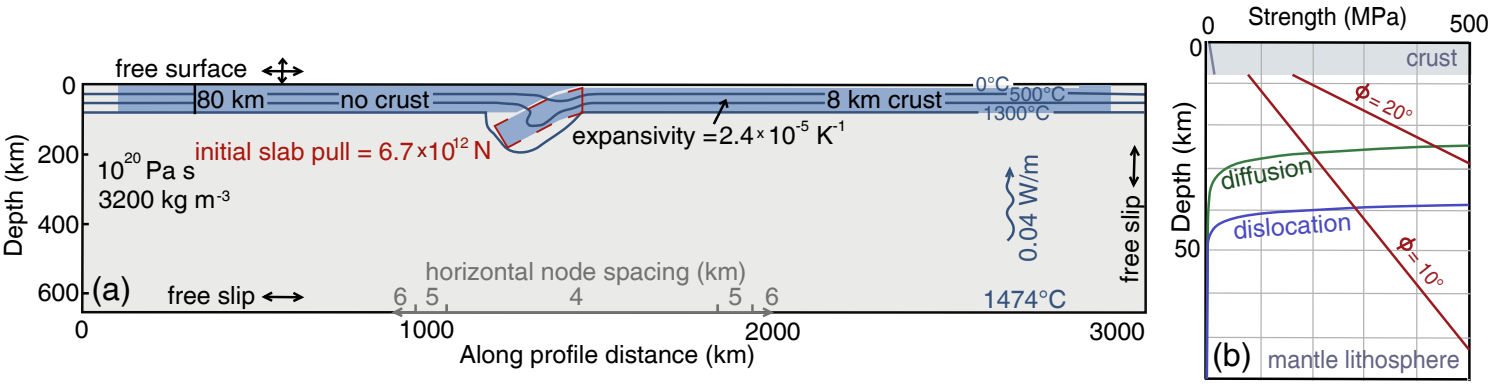
<style>
.page{position:relative;width:1502px;height:389px;background:#fff}
.page>*{position:absolute;margin:0;border:0;box-sizing:border-box;transform-origin:0 0}
.t1{font:32.5px "Helvetica LT Com";color:#000}
.t2{font:25px "Helvetica LT Com";color:#000}
.t3{font:25px/25px "Helvetica LT Com";color:#727272}
.t4{font:25px "Helvetica LT Com";color:#aa170c}
.t5{font:25px "Helvetica LT Com";color:#636384;scale:.94 1}
.t6{font:25px "Helvetica LT Com";color:#000;scale:.94 1}
.t7{font:25px "Helvetica LT Com";color:#35527c}
.t8{font:25px "Helvetica LT Com";color:#4949c1}
.t9{font:25px "Helvetica LT Com";color:#000;scale:1.06 1}
.t10{font:25px "Helvetica LT Com";color:#1d4c23}
.t11{font:20.25px "Helvetica LT Com";color:#9a1b1f;scale:.94 1}
.t12{font:20px "Helvetica LT Com";color:#35527c}
.t13{font:15px "Helvetica LT Com";color:#000}
.t14{font:15px "Helvetica LT Com";color:#8c1303}
.s1{font-size:20px;color:#8c1303}
</style>
<div class="page">
<div style="left:81px;top:82px;width:1066px;height:232px;background:#eaeae9"></div>
<svg style="left:259px;top:289px;width:16px;height:15px"></svg>
<svg style="left:290px;top:289px;width:17px;height:15px"></svg>
<hr style="left:264px;top:295px;width:38px;height:3px;background:#000">
<svg style="left:1127px;top:142px;width:15px;height:48px"></svg>
<svg style="left:1003px;top:163px;width:13px;height:81px"></svg>
<div style="left:445px;top:303px;width:274px;height:10px;background:#eaeae9;border:2px solid #727272"></div>
<div style="left:414px;top:303px;width:34px;height:10px;background:#eaeae9;border:2px solid #727272"></div>
<div style="left:717px;top:303px;width:37px;height:10px;background:#eaeae9;border:2px solid #727272"></div>
<svg style="left:760px;top:305px;width:17px;height:13px"></svg>
<hr style="left:752px;top:311px;width:19px;height:3px;background:#727272">
<svg style="left:389px;top:305px;width:27px;height:12px"></svg>
<hr style="left:1079px;top:85px;width:32px;height:3px;background:#91aace">
<div style="left:1207px;top:41px;width:264px;height:34px;background:#dce1e5"></div>
<svg style="left:1207px;top:40px;width:9px;height:35px"></svg>
<hr style="left:1468px;top:42px;width:3px;height:104px;background:#000">
<hr style="left:1416px;top:42px;width:2px;height:339px;background:#b2b2b2">
<hr style="left:1363px;top:42px;width:2px;height:339px;background:#b2b2b2">
<hr style="left:1312px;top:41px;width:2px;height:339px;background:#b2b2b2">
<hr style="left:1260px;top:41px;width:2px;height:339px;background:#b2b2b2">
<hr style="left:1208px;top:83px;width:264px;height:1px;background:#b2b2b2">
<hr style="left:1208px;top:124px;width:264px;height:2px;background:#b2b2b2">
<hr style="left:1208px;top:41px;width:261px;height:3px;background:#000">
<hr style="left:1204px;top:41px;width:3px;height:337px;background:#000">
<svg style="left:1204px;top:143px;width:41px;height:59px"></svg>
<svg style="left:1204px;top:202px;width:267px;height:179px"></svg>
<svg style="left:1245px;top:71px;width:227px;height:282px"></svg>
<svg style="left:1289px;top:71px;width:183px;height:96px"></svg>
<svg style="left:81px;top:57px;width:746px;height:99px"></svg>
<p class="t2" style="left:4px;top:257px;width:125px;rotate:-89deg">Depth (km)</p>
<p class="t2" style="left:62px;top:76px;width:15px">0</p>
<p class="t2" style="left:38px;top:145px;width:43px">200</p>
<p class="t2" style="left:38px;top:215px;width:43px">400</p>
<p class="t2" style="left:38px;top:283px;width:43px">600</p>
<p class="t2" style="left:115px;top:59px;width:133px">free surface</p>
<p class="t12" style="left:976px;top:76px;width:35px">0°C</p>
<p class="t12" style="left:1010px;top:86px;width:57px">500°C</p>
<p class="t2" style="left:197px;top:90px;width:70px">80 km</p>
<p class="t2" style="left:827px;top:90px;width:117px">8 km crust</p>
<p class="t2" style="left:340px;top:90px;width:90px">no crust</p>
<p class="t12" style="left:983px;top:105px;width:68px">1300°C</p>
<p class="t13" style="left:796px;top:120px;width:15px">-5</p>
<p class="t13" style="left:833px;top:120px;width:15px">-1</p>
<p class="t2" style="left:572px;top:126px;width:263px">expansivity =2.4 10 K</p>
<p class="t13" style="left:757px;top:127px;width:9px">x</p>
<p class="t4" style="left:195px;top:142px;width:262px">initial slab pull = 6.7 <span class="s1">x</span>10</p>
<p class="t14" style="left:452px;top:137px;width:18px">12</p>
<p class="t4" style="left:473px;top:141px;width:20px">N</p>
<p class="t13" style="left:125px;top:152px;width:18px">20</p>
<p class="t2" style="left:99px;top:190px;width:133px">3200 kg m<sup>-3</sup></p>
<p class="t7" style="left:1018px;top:261px;width:108px;rotate:-89deg">0.04 W/m</p>
<p class="t2" style="left:97px;top:161px;width:100px">10 Pa s</p>
<p class="t3" style="left:394px;top:261px;width:355px;text-indent:32px">horizontal node spacing (km)<br>6 5</p>
<h1 class="t1" style="left:92px;top:277px;width:41px">(a)</h1>
<p class="t2" style="left:168px;top:286px;width:89px">free slip</p>
<p class="t7" style="left:983px;top:290px;width:85px">1474°C</p>
<p class="t3" style="left:569px;top:286px;width:15px">4</p>
<p class="t3" style="left:729px;top:286px;width:52px">5 6</p>
<p class="t2" style="left:1120px;top:282px;width:89px;rotate:-89deg">free slip</p>
<p class="t2" style="left:75px;top:320px;width:15px">0</p>
<p class="t2" style="left:399px;top:320px;width:57px">1000</p>
<p class="t2" style="left:745px;top:322px;width:57px">2000</p>
<p class="t2" style="left:1090px;top:322px;width:57px">3000</p>
<p class="t2" style="left:459px;top:345px;width:297px">Along profile distance (km)</p>
<p class="t6" style="left:1202px;top:16px;width:15px">0</p>
<p class="t6" style="left:1189px;top:38px;width:15px">0</p>
<p class="t6" style="left:1248px;top:7px;width:171px">Strength (MPa)</p>
<p class="t6" style="left:1450px;top:15px;width:43px">500</p>
<p class="t5" style="left:1406px;top:48px;width:56px">crust</p>
<p class="t9" style="left:1171px;top:233px;width:126px;rotate:-89deg">Depth (km)</p>
<p class="t6" style="left:1174px;top:239px;width:29px">50</p>
<p class="t10" style="left:1219px;top:172px;width:94px;rotate:-11deg">diffusion</p>
<p class="t8" style="left:1233px;top:221px;width:120px;rotate:-4deg">dislocation</p>
<p class="t11" style="left:1374px;top:91px;width:50px;rotate:27deg">= 20°</p>
<p class="t11" style="left:1418px;top:247px;width:50px;rotate:52deg">= 10°</p>
<h1 class="t1" style="left:1212px;top:342px;width:41px">(b)</h1>
<p class="t5" style="left:1268px;top:350px;width:206px">mantle lithosphere</p>
</div>
